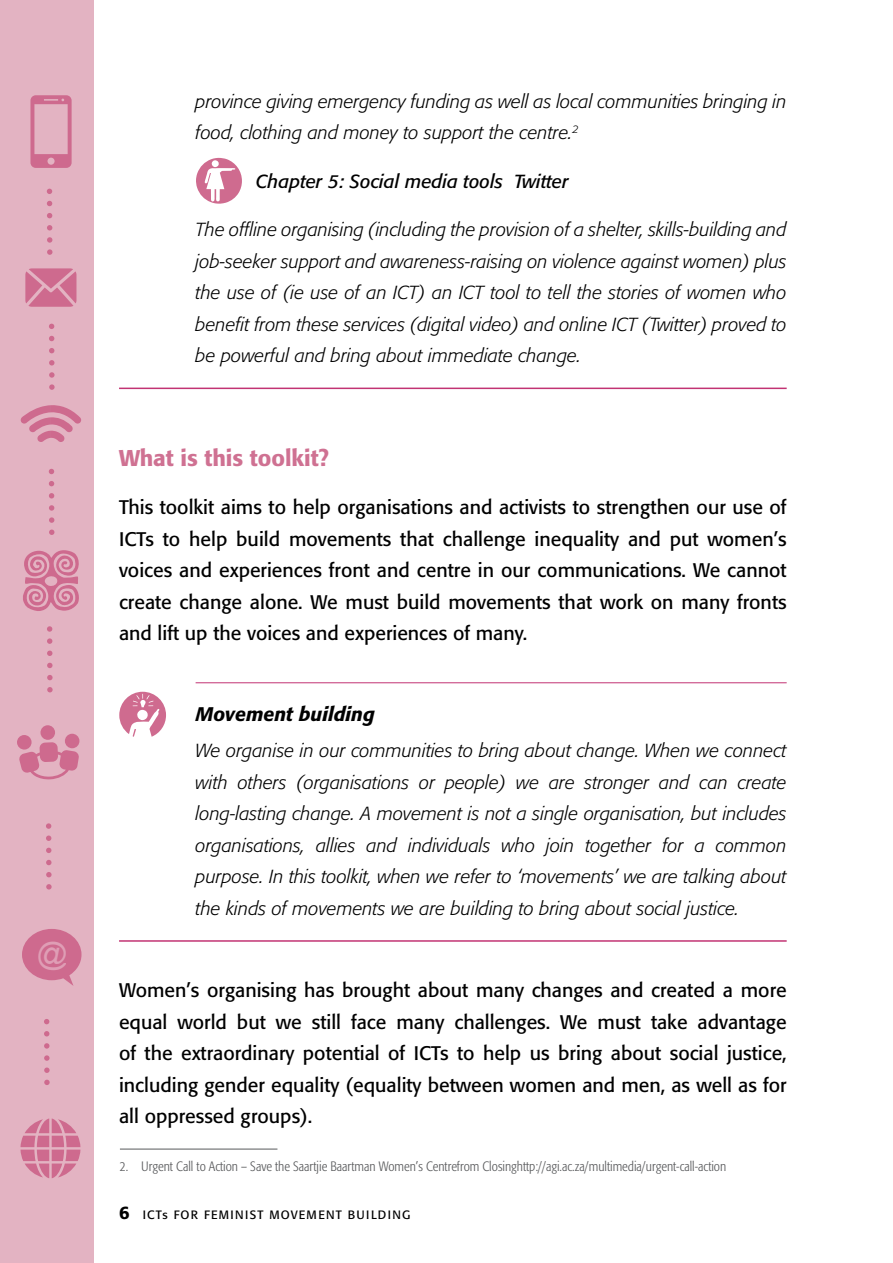
<style>
.page{position:relative;width:893px;height:1263px;background:#fff}
.page>*{position:absolute;margin:0;border:0;box-sizing:border-box;transform-origin:0 0}
.t1{font:30.45px "Arial";color:#fff}
.t2{font:500 22.5px "Formata";color:#cf7192}
.t3{font:19.5px/31.5px "Formata";color:#000;text-align:justify}
.t4{font:italic 500 19.5px "Formata";color:#000}
.t5{font:italic 300 18.75px/31.5px "Formata";color:#000;text-align:justify}
.t6{font:italic 18.75px "Formata";color:#000}
.t7{font:300 condensed 13.5px "Formata";color:#58595b}
.t8{font:12px "Formata";letter-spacing:.1em;color:#000}
.s1{font-weight:500;font-size:18px}
</style>
<div class="page">
<div style="left:0;top:0;width:94px;height:1263px;background:#e3b3c2"></div>
<svg style="left:30px;top:95px;width:42px;height:73px"></svg>
<svg style="left:25px;top:268px;width:51px;height:39px"></svg>
<svg style="left:20px;top:405px;width:61px;height:37px"></svg>
<div style="left:40px;top:725px;width:15px;height:15px;background:#ce6a8e;border-radius:50%"></div>
<div style="left:17px;top:735px;width:15px;height:15px;background:#ce6a8e;border-radius:50%"></div>
<svg style="left:19px;top:742px;width:60px;height:38px"></svg>
<div style="left:65px;top:733px;width:15px;height:15px;background:#ce6a8e;border-radius:50%"></div>
<svg style="left:22px;top:929px;width:60px;height:57px"></svg>
<svg style="left:20px;top:1118px;width:60px;height:60px"></svg>
<svg style="left:47px;top:189px;width:5px;height:5px"></svg>
<svg style="left:47px;top:201px;width:5px;height:5px"></svg>
<svg style="left:47px;top:213px;width:5px;height:5px"></svg>
<svg style="left:47px;top:225px;width:5px;height:5px"></svg>
<svg style="left:47px;top:237px;width:5px;height:6px"></svg>
<svg style="left:47px;top:249px;width:5px;height:6px"></svg>
<svg style="left:49px;top:324px;width:5px;height:5px"></svg>
<svg style="left:49px;top:336px;width:5px;height:5px"></svg>
<svg style="left:49px;top:348px;width:5px;height:5px"></svg>
<svg style="left:49px;top:360px;width:5px;height:5px"></svg>
<svg style="left:49px;top:372px;width:6px;height:6px"></svg>
<svg style="left:49px;top:384px;width:6px;height:6px"></svg>
<svg style="left:49px;top:469px;width:5px;height:5px"></svg>
<svg style="left:49px;top:481px;width:5px;height:5px"></svg>
<svg style="left:49px;top:493px;width:5px;height:5px"></svg>
<svg style="left:49px;top:505px;width:5px;height:6px"></svg>
<svg style="left:49px;top:517px;width:5px;height:6px"></svg>
<svg style="left:49px;top:529px;width:5px;height:6px"></svg>
<svg style="left:47px;top:626px;width:5px;height:6px"></svg>
<svg style="left:47px;top:638px;width:5px;height:6px"></svg>
<svg style="left:47px;top:651px;width:5px;height:5px"></svg>
<svg style="left:47px;top:663px;width:6px;height:5px"></svg>
<svg style="left:47px;top:675px;width:6px;height:5px"></svg>
<svg style="left:47px;top:687px;width:6px;height:5px"></svg>
<svg style="left:46px;top:823px;width:5px;height:6px"></svg>
<svg style="left:46px;top:835px;width:5px;height:6px"></svg>
<svg style="left:46px;top:848px;width:5px;height:5px"></svg>
<svg style="left:46px;top:860px;width:6px;height:5px"></svg>
<svg style="left:46px;top:872px;width:6px;height:5px"></svg>
<svg style="left:46px;top:884px;width:6px;height:5px"></svg>
<svg style="left:44px;top:1019px;width:5px;height:5px"></svg>
<svg style="left:44px;top:1031px;width:5px;height:5px"></svg>
<svg style="left:44px;top:1043px;width:5px;height:6px"></svg>
<svg style="left:44px;top:1055px;width:6px;height:6px"></svg>
<svg style="left:44px;top:1067px;width:6px;height:6px"></svg>
<svg style="left:44px;top:1080px;width:6px;height:5px"></svg>
<svg style="left:23px;top:550px;width:56px;height:61px"></svg>
<hr style="left:119px;top:388px;width:668px;height:1px;background:#c23373">
<hr style="left:196px;top:682px;width:591px;height:1px;background:#c23373">
<hr style="left:119px;top:940px;width:668px;height:2px;background:#c23373">
<img style="left:119px;top:692px;width:47px;height:45px">
<img style="left:196px;top:158px;width:46px;height:46px">
<hr style="left:120px;top:1149px;width:157px;height:1px;background:#58595b">
<h1 class="t1" style="left:36px;top:933px;width:32px">@</h1>
<p class="t5" style="left:196px;top:85px;width:593px">province giving emergency funding as well as local communities bringing in food, clothing and money to support the centre.<sup>2</sup></p>
<p class="t6" style="left:256px;top:170px;width:314px">Chapter 5: Social media tools Twitter</p>
<p class="t5" style="left:196px;top:214px;width:593px">The offline organising (including the provision of a shelter, skills-building and job-seeker support and awareness-raising on violence against women) plus the use of (ie use of an ICT) an ICT tool to tell the stories of women who benefit from these services (digital video) and online ICT (Twitter) proved to be powerful and bring about immediate change.</p>
<p class="t2" style="left:119px;top:444px;width:212px">What is this toolkit?</p>
<p class="t3" style="left:119px;top:492px;width:669px">This toolkit aims to help organisations and activists to strengthen our use of ICTs to help build movements that challenge inequality and put women’s voices and experiences front and centre in our communications. We cannot create change alone. We must build movements that work on many fronts and lift up the voices and experiences of many.</p>
<p class="t4" style="left:196px;top:702px;width:181px">Movement building</p>
<p class="t5" style="left:196px;top:735px;width:593px">We organise in our communities to bring about change. When we connect with others (organisations or people) we are stronger and can create long-lasting change. A movement is not a single organisation, but includes organisations, allies and individuals who join together for a common purpose. In this toolkit, when we refer to ‘movements’ we are talking about the kinds of movements we are building to bring about social justice.</p>
<p class="t3" style="left:119px;top:974px;width:669px">Women’s organising has brought about many changes and created a more equal world but we still face many challenges. We must take advantage of the extraordinary potential of ICTs to help us bring about social justice, including gender equality (equality between women and men, as well as for all oppressed groups).</p>
<p class="t7" style="left:120px;top:1158px;width:608px">2. Urgent Call to Action – Save the Saartjie Baartman Women’s Centrefrom Closinghttp://agi.ac.za/multimedia/urgent-call-action</p>
<p class="t8" style="left:119px;top:1207px;width:119px"><span class="s1">6</span> ICTs for feminist</p>
<p class="t8" style="left:269px;top:1207px;width:87px">movement bui</p>
<p class="t8" style="left:371px;top:1207px;width:41px">lding</p>
</div>
